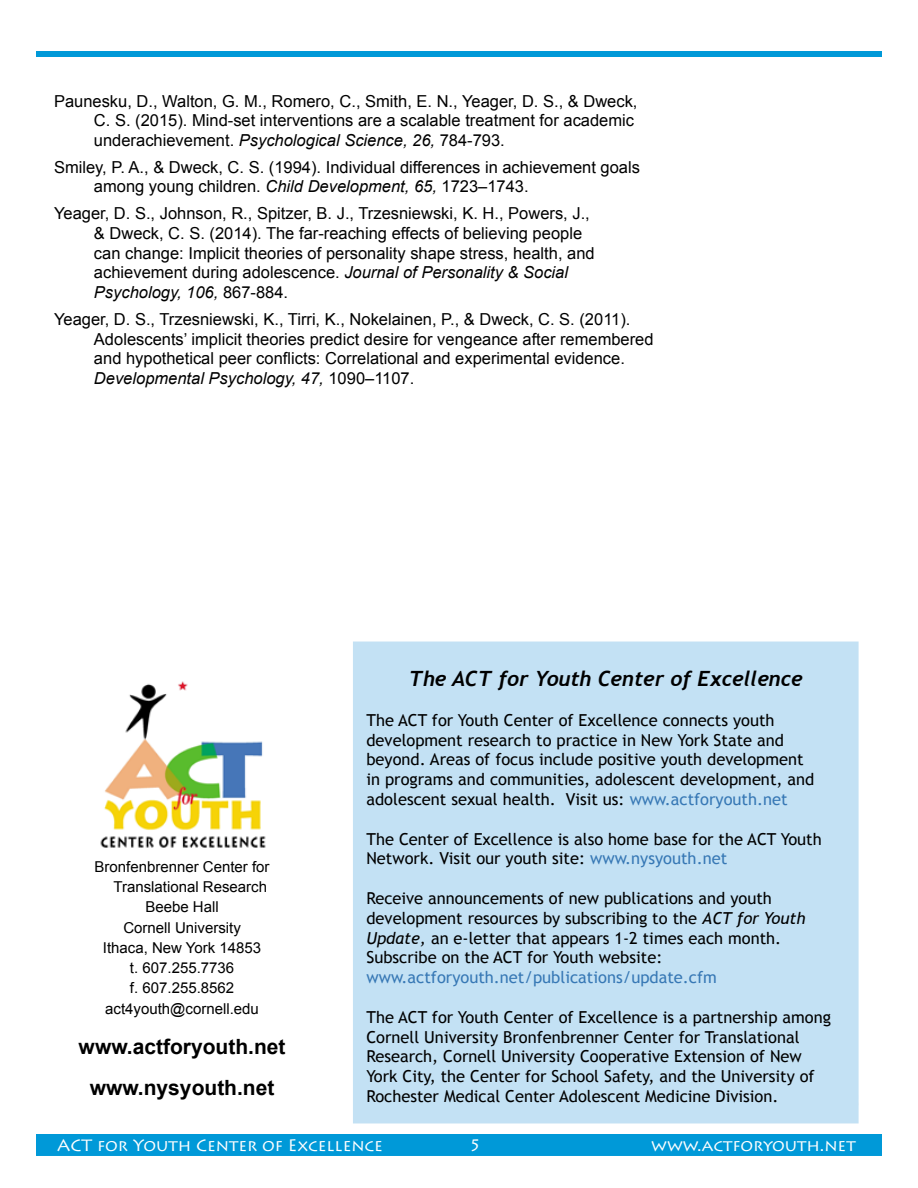
<style>
.page{position:relative;width:918px;height:1188px;background:#fff}
.page>*{position:absolute;margin:0;border:0;box-sizing:border-box;transform-origin:0 0}
.t1{font:700 21px/40.5px "Arial";color:#000;text-align:center}
.t2{font:italic 700 21px "Trebuchet";color:#000}
.t3{font:16.5px/19.8px "Arial";color:#000}
.t4{font:16.5px/19.8px "Trebuchet MS";color:#000}
.t5{font:16.5px "Lithos Pro";color:#fff}
.t6{font:16.5px "Trebuchet MS";color:#3778b5}
.t7{font:15px "Arial";color:#000}
.s1{font-style:italic}
.s2{color:#3778b5}
</style>
<div class="page">
<div style="left:36px;top:51px;width:846px;height:6px;background:#0099d8"></div>
<div style="left:37px;top:1135px;width:844px;height:20px;background:#0099d8"></div>
<div style="left:36px;top:1134px;width:846px;height:22px;border:2px solid #0099d8"></div>
<img style="left:100px;top:681px;width:166px;height:167px">
<div style="left:353px;top:642px;width:506px;height:481px;background:#c3e1f4"></div>
<p class="t3" style="left:94px;top:91px;width:545px;text-indent:-40px">Paunesku, D., Walton, G. M., Romero, C., Smith, E. N., Yeager, D. S., &amp; Dweck,<br>C. S. (2015). Mind-set interventions are a scalable treatment for academic underachievement. <span class="s1">Psychological Science, 26,</span> 784-793.</p>
<p class="t3" style="left:94px;top:157px;width:548px;text-indent:-40px">Smiley, P. A., &amp; Dweck, C. S. (1994). Individual differences in achievement goals among young children. <span class="s1">Child Development, 65,</span> 1723–1743.</p>
<p class="t3" style="left:94px;top:203px;width:502px;text-indent:-40px">Yeager, D. S., Johnson, R., Spitzer, B. J., Trzesniewski, K. H., Powers, J., &amp; Dweck, C. S. (2014). The far-reaching effects of believing people can change: Implicit theories of personality shape stress, health, and achievement during adolescence. <span class="s1">Journal of Personality &amp; Social Psychology, 106,</span> 867-884.</p>
<p class="t3" style="left:94px;top:309px;width:561px;text-indent:-40px">Yeager, D. S., Trzesniewski, K., Tirri, K., Nokelainen, P., &amp; Dweck, C. S. (2011).<br>Adolescents’ implicit theories predict desire for vengeance after remembered and hypothetical peer conflicts: Correlational and experimental evidence.<br><span class="s1">Developmental Psychology, 47,</span> 1090–1107.</p>
<p class="t7" style="left:95px;top:857px;width:177px">Bronfenbrenner Center for</p>
<p class="t7" style="left:113px;top:877px;width:155px">Translational Research</p>
<p class="t7" style="left:145px;top:897px;width:75px">Beebe Hall</p>
<p class="t7" style="left:123px;top:917px;width:119px">Cornell University</p>
<p class="t7" style="left:103px;top:938px;width:160px">Ithaca, New York 14853</p>
<p class="t7" style="left:130px;top:958px;width:106px">t. 607.255.7736</p>
<p class="t7" style="left:130px;top:978px;width:106px">f. 607.255.8562</p>
<p class="t7" style="left:105px;top:998px;width:155px">act4youth@cornell.edu</p>
<p class="t1" style="left:79px;top:1027px;width:208px">www.actforyouth.net www.nysyouth.net</p>
<p class="t2" style="left:409px;top:666px;width:395px">The ACT for Youth Center of Excellence</p>
<p class="t4" style="left:366px;top:710px;width:449px">The ACT for Youth Center of Excellence connects youth development research to practice in New York State and beyond. Areas of focus include positive youth development in programs and communities, adolescent development, and adolescent sexual health. Visit us: <span class="s2">www.actforyouth.net</span></p>
<p class="t4" style="left:366px;top:829px;width:457px">The Center of Excellence is also home base for the ACT Youth<br>Network. Visit our youth site: <span class="s2">www.nysyouth.net</span></p>
<p class="t4" style="left:366px;top:888px;width:441px">Receive announcements of new publications and youth development resources by subscribing to the <span class="s1">ACT for Youth Update,</span> an e-letter that appears 1-2 times each month.<br>Subscribe on the ACT for Youth website:</p>
<p class="t6" style="left:366px;top:968px;width:352px">www.actforyouth.net/publications/update.cfm</p>
<p class="t4" style="left:366px;top:1007px;width:466px">The ACT for Youth Center of Excellence is a partnership among Cornell University Bronfenbrenner Center for Translational Research, Cornell University Cooperative Extension of New York City, the Center for School Safety, and the University of Rochester Medical Center Adolescent Medicine Division.</p>
<p class="t5" style="left:57px;top:1136px;width:327px">ACT for Youth Center of Excellence</p>
<p class="t5" style="left:470px;top:1136px;width:13px">5</p>
<p class="t5" style="left:651px;top:1136px;width:206px">www.actforyouth.net</p>
</div>
